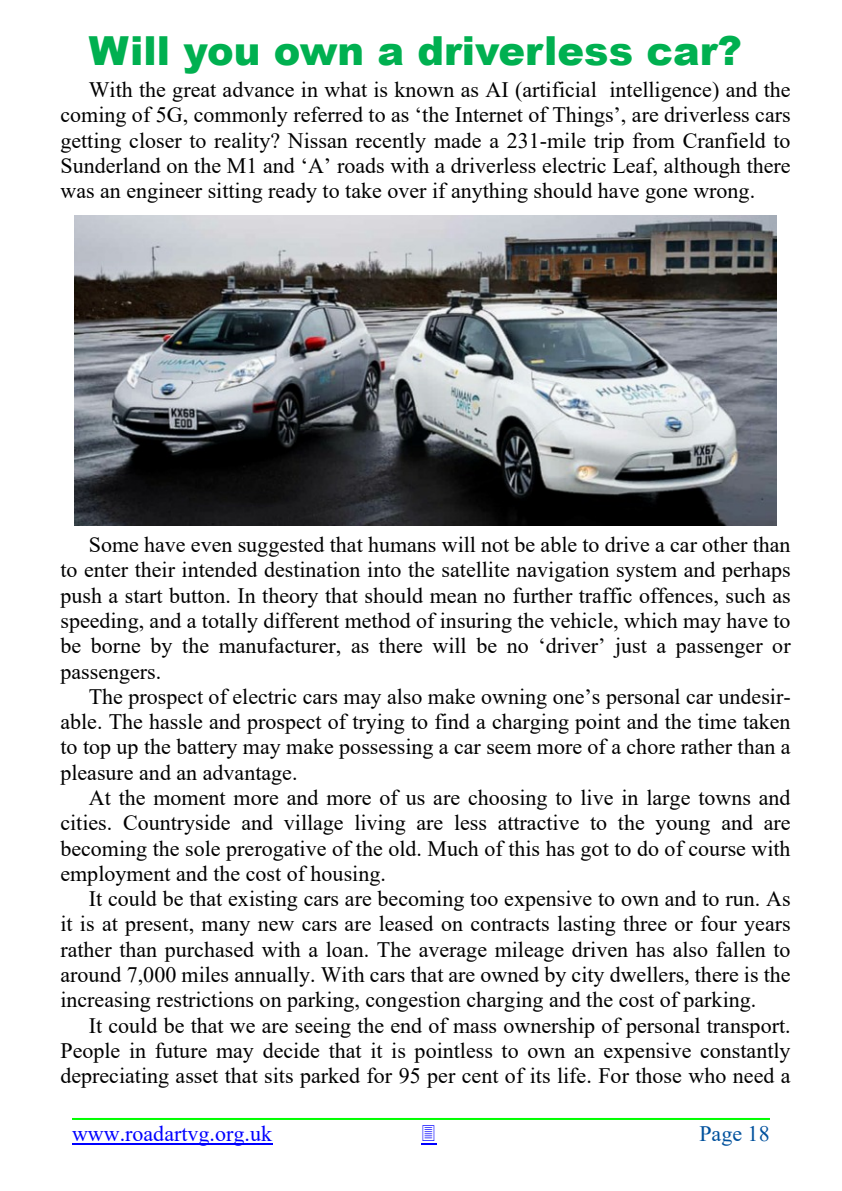
<style>
.page{position:relative;width:842px;height:1191px;background:#fff}
.page>*{position:absolute;margin:0;border:0;box-sizing:border-box;transform-origin:0 0}
.t1{font:900 40px "Arial";color:#00b050}
.t2{font:22px/25.2px "Times New Roman";color:#000;text-align:justify}
.t3{font:22px "Times New Roman";color:#00f}
.t4{font:22px "Times New Roman";color:#00519d}
</style>
<div class="page">
<hr style="left:72px;top:1143px;width:200px;height:1px;background:#00f">
<hr style="left:72px;top:1118px;width:698px;height:2px;background:#0f0">
<img style="left:74px;top:215px;width:703px;height:311px">
<svg style="left:421px;top:1143px;width:15px;height:1px"></svg>
<h1 class="t1" style="left:89px;top:36px;width:655px">Will you own a driverless car?</h1>
<p class="t2" style="left:60px;top:79px;width:732px;text-indent:28px">With the great advance in what is known as AI (artificial intelligence) and the coming of 5G, commonly referred to as ‘the Internet of Things’, are driverless cars getting closer to reality? Nissan recently made a 231-mile trip from Cranfield to Sunderland on the M1 and ‘A’ roads with a driverless electric Leaf, although there was an engineer sitting ready to take over if anything should have gone wrong.</p>
<p class="t2" style="left:60px;top:534px;width:732px;text-indent:28px">Some have even suggested that humans will not be able to drive a car other than to enter their intended destination into the satellite navigation system and perhaps push a start button. In theory that should mean no further traffic offences, such as speeding, and a totally different method of insuring the vehicle, which may have to be borne by the manufacturer, as there will be no ‘driver’ just a passenger or passengers.</p>
<p class="t2" style="left:60px;top:686px;width:732px;text-indent:28px">The prospect of electric cars may also make owning one’s personal car undesir&shy;able. The hassle and prospect of trying to find a charging point and the time taken to top up the battery may make possessing a car seem more of a chore rather than a pleasure and an advantage.</p>
<p class="t2" style="left:60px;top:787px;width:732px;text-indent:28px">At the moment more and more of us are choosing to live in large towns and cities. Countryside and village living are less attractive to the young and are becoming the sole prerogative of the old. Much of this has got to do of course with employment and the cost of housing.</p>
<p class="t2" style="left:60px;top:888px;width:732px;text-indent:28px">It could be that existing cars are becoming too expensive to own and to run. As it is at present, many new cars are leased on contracts lasting three or four years rather than purchased with a loan. The average mileage driven has also fallen to around 7,000 miles annually. With cars that are owned by city dwellers, there is the increasing restrictions on parking, congestion charging and the cost of parking.</p>
<p class="t2" style="left:60px;top:1014px;width:732px;text-indent:28px">It could be that we are seeing the end of mass ownership of personal transport.<br>People in future may decide that it is pointless to own an expensive constantly depreciating asset that sits parked for 95 per cent of its life. For those who need a</p>
<p class="t3" style="left:72px;top:1125px;width:202px">www.roadartvg.org.uk</p>
<p class="t4" style="left:699px;top:1125px;width:72px">Page 18</p>
</div>
